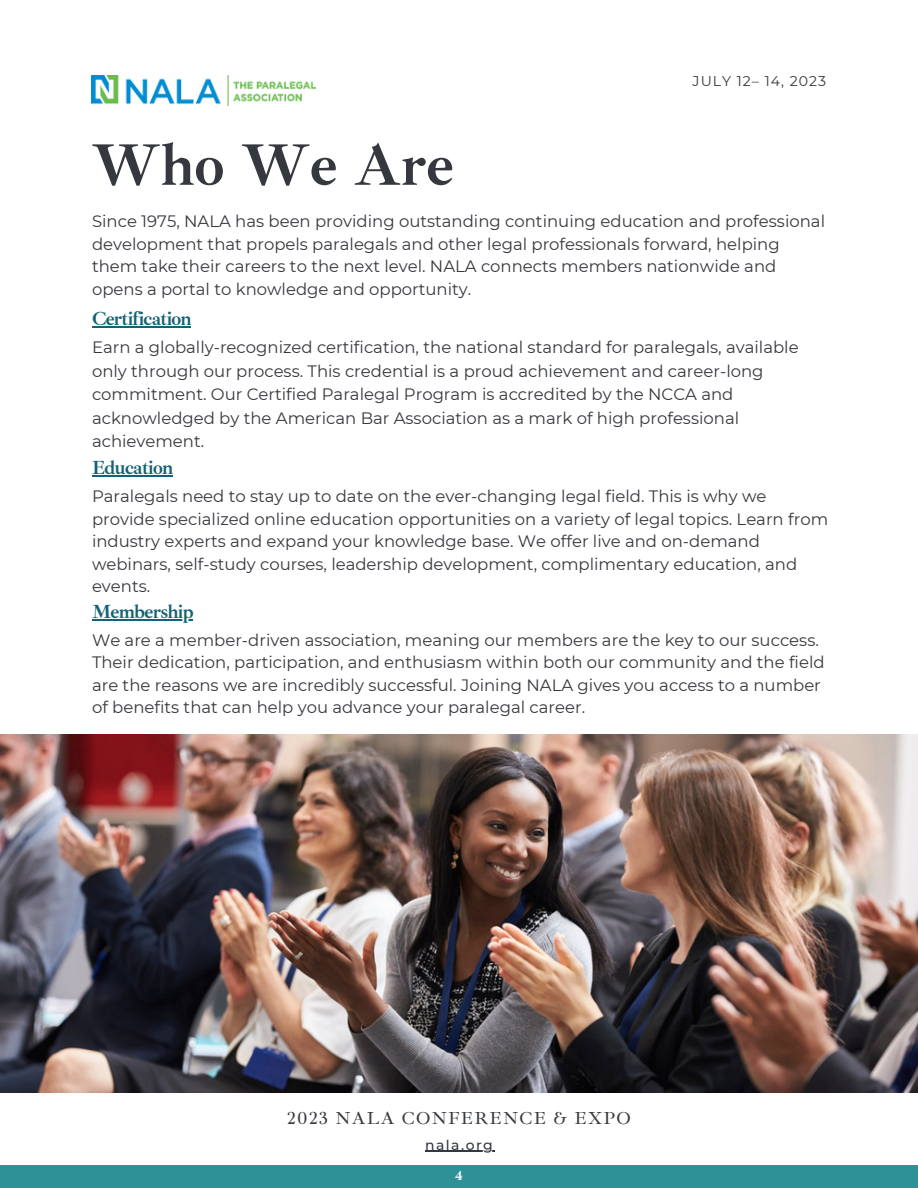
<style>
.page{position:relative;width:918px;height:1188px;background:#fff}
.page>*{position:absolute;margin:0;border:0;box-sizing:border-box;transform-origin:0 0}
.t1{font:700 60px "Ibarra Real Nova";color:#36383f}
.t2{font:700 19.5px "Ibarra Real Nova";letter-spacing:-.035em;color:#136375}
.t3{font:17.85px "Ibarra Real Nova";letter-spacing:.07em;color:#36383f}
.t4{font:16.5px/22.5px "Montserrat";color:#36383f}
.t5{font:14.1px "Montserrat";letter-spacing:.07em;color:#36383f}
.t6{font:500 13.95px "Montserrat";letter-spacing:.105em;color:#36383f}
.t7{font:700 13.5px "Ibarra Real Nova";color:#fff}
</style>
<div class="page">
<img style="left:0;top:734px;width:918px;height:359px">
<img style="left:92px;top:76px;width:224px;height:30px">
<hr style="left:92px;top:326px;width:99px;height:1px;background:#136375">
<hr style="left:92px;top:475px;width:80px;height:1px;background:#136375">
<hr style="left:92px;top:619px;width:101px;height:1px;background:#136375">
<hr style="left:425px;top:1151px;width:69px;height:1px;background:#36383f">
<div style="left:0;top:1165px;width:918px;height:23px;background:#2f9198"></div>
<p class="t1" style="left:92px;top:128px;width:364px">Who We Are</p>
<p class="t5" style="left:693px;top:72px;width:135px">JULY 12– 14, 2023</p>
<p class="t4" style="left:92px;top:210px;width:735px">Since 1975, NALA has been providing outstanding continuing education and professional development that propels paralegals and other legal professionals forward, helping them take their careers to the next level. NALA connects members nationwide and opens a portal to knowledge and opportunity.</p>
<p class="t2" style="left:92px;top:307px;width:101px">Certification</p>
<p class="t4" style="left:92px;top:335px;width:708px;line-height:23.7px">Earn a globally-recognized certification, the national standard for paralegals, available only through our process. This credential is a proud achievement and career-long commitment. Our Certified Paralegal Program is accredited by the NCCA and acknowledged by the American Bar Association as a mark of high professional achievement.</p>
<p class="t2" style="left:92px;top:456px;width:83px">Education</p>
<p class="t4" style="left:92px;top:485px;width:738px">Paralegals need to stay up to date on the ever-changing legal field. This is why we provide specialized online education opportunities on a variety of legal topics. Learn from industry experts and expand your knowledge base. We offer live and on-demand webinars, self-study courses, leadership development, complimentary education, and events.</p>
<p class="t2" style="left:92px;top:599px;width:103px">Membership</p>
<p class="t4" style="left:92px;top:629px;width:734px">We are a member-driven association, meaning our members are the key to our success.<br>Their dedication, participation, and enthusiasm within both our community and the field are the reasons we are incredibly successful. Joining NALA gives you access to a number of benefits that can help you advance your paralegal career.</p>
<p class="t3" style="left:287px;top:1108px;width:345px">2023 NALA CONFERENCE &amp; EXPO</p>
<p class="t6" style="left:425px;top:1136px;width:69px">nala.org</p>
<p class="t7" style="left:455px;top:1168px;width:9px">4</p>
</div>
